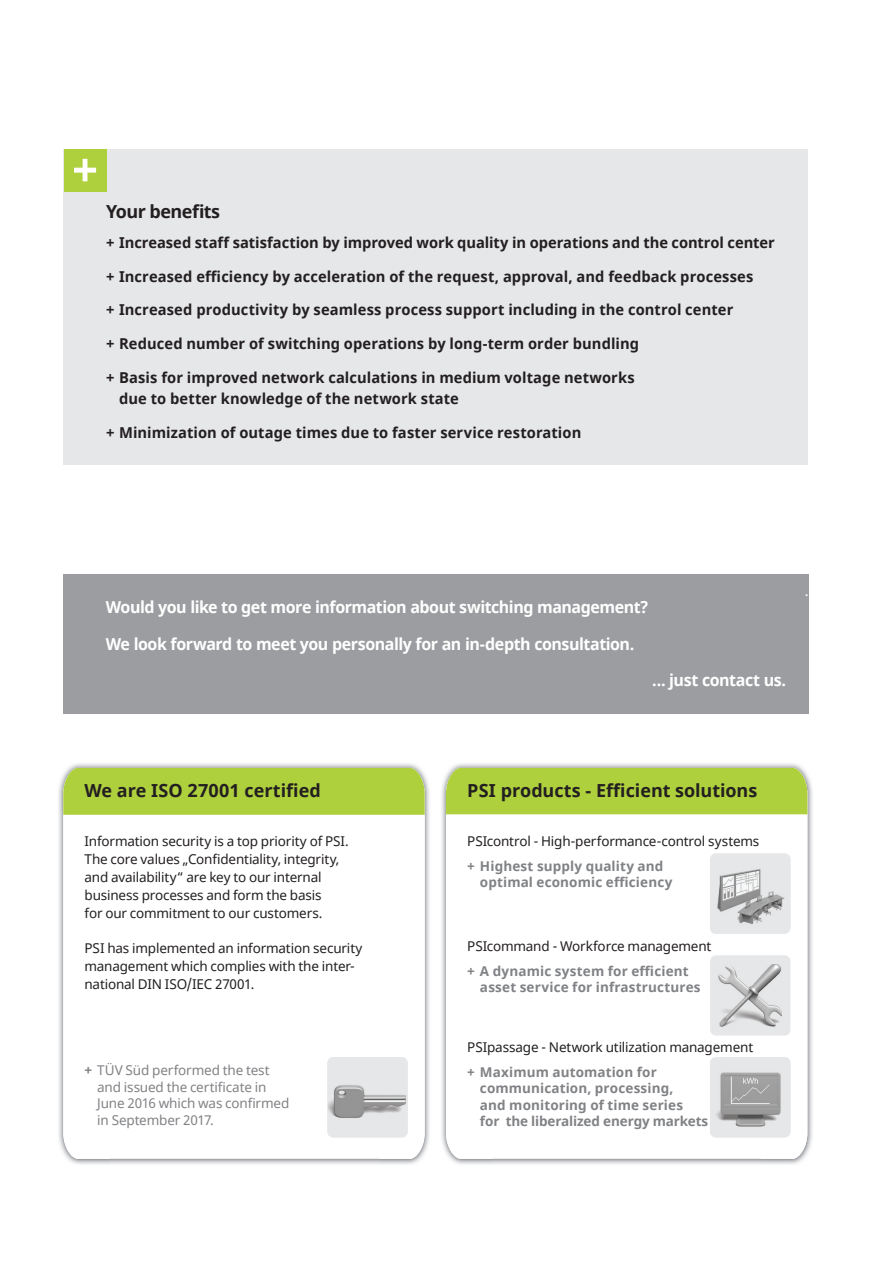
<style>
.page{position:relative;width:893px;height:1263px;background:#fff}
.page>*{position:absolute;margin:0;border:0;box-sizing:border-box;transform-origin:0 0}
.t1{font:700 18px "Noto Sans";letter-spacing:-.005em;color:#231f20}
.t2{font:700 18px "Noto Sans";letter-spacing:-.03em;color:#231f20}
.t3{font:700 16.5px "Noto Sans";letter-spacing:-.03em;color:#fff}
.t4{font:700 15px/21px "Noto Sans";letter-spacing:.005em;color:#231f20}
.t5{font:13.5px/18px "Noto Sans";letter-spacing:-.01em;color:#231f20}
.t6{font:700 13.5px/16.5px "Noto Sans";letter-spacing:.01em;color:#808285}
.t7{font:13.5px/16.5px "Noto Sans";letter-spacing:-.01em;color:#808285}
.t8{font:700 11.25px "Noto Sans";color:#fff}
.s1{font-weight:700}
</style>
<div class="page">
<img style="left:58px;top:763px;width:372px;height:49px">
<img style="left:58px;top:812px;width:52px;height:352px">
<img style="left:378px;top:812px;width:52px;height:352px">
<svg style="left:63px;top:815px;width:362px;height:344px"></svg>
<div style="left:63px;top:768px;width:362px;height:47px;background:#aed03d"></div>
<img style="left:327px;top:1057px;width:81px;height:80px">
<img style="left:441px;top:763px;width:372px;height:49px">
<img style="left:441px;top:812px;width:52px;height:352px">
<img style="left:761px;top:812px;width:52px;height:352px">
<svg style="left:446px;top:814px;width:361px;height:345px"></svg>
<div style="left:446px;top:768px;width:361px;height:46px;background:#aed03d"></div>
<img style="left:710px;top:853px;width:80px;height:81px">
<div style="left:710px;top:955px;width:80px;height:80px;background:#e6e7e9;border-radius:6px"></div>
<img style="left:719px;top:964px;width:63px;height:63px">
<img style="left:710px;top:1057px;width:80px;height:80px">
<div style="left:63px;top:574px;width:745px;height:140px;background:#9b9da0"></div>
<div style="left:64px;top:149px;width:744px;height:316px;background:#e6e7e9"></div>
<div style="left:64px;top:149px;width:42px;height:42px;background:#aed03d"></div>
<svg style="left:74px;top:159px;width:22px;height:22px"></svg>
<p class="t2" style="left:106px;top:199px;width:115px">Your benefits</p>
<p class="t4" style="left:106px;top:231px;width:670px">+ Increased staff satisfaction by improved work quality in operations and the control center</p>
<p class="t4" style="left:106px;top:265px;width:649px">+ Increased efficiency by acceleration of the request, approval, and feedback processes</p>
<p class="t4" style="left:106px;top:299px;width:629px">+ Increased productivity by seamless process support including in the control center</p>
<p class="t4" style="left:106px;top:333px;width:534px">+ Reduced number of switching operations by long-term order bundling</p>
<p class="t4" style="left:119px;top:366px;width:517px;text-indent:-13px">+ Basis for improved network calculations in medium voltage networks due to better knowledge of the network state</p>
<p class="t4" style="left:106px;top:421px;width:477px">+ Minimization of outage times due to faster service restoration</p>
<p class="t3" style="left:106px;top:596px;width:544px">Would you like to get more information about switching management?</p>
<p class="t3" style="left:106px;top:632px;width:530px">We look forward to meet you personally for an in-depth consultation.</p>
<p class="t3" style="left:652px;top:669px;width:135px">... just contact us.</p>
<p class="t8" style="left:805px;top:584px;width:5px">.</p>
<p class="t1" style="left:85px;top:778px;width:238px">We are ISO 27001 certified</p>
<p class="t5" style="left:85px;top:832px;width:266px">Information security is a top priority of PSI.<br>The core values „Confidentiality, integrity, and availability“ are key to our internal business processes and form the basis<br>for our commitment to our customers.</p>
<p class="t5" style="left:85px;top:939px;width:279px">PSI has implemented an information security management which complies with the inter&shy;national DIN ISO/IEC 27001.</p>
<p class="t7" style="left:97px;top:1062px;width:194px;text-indent:-13px"><span class="s1">+</span> TÜV Süd performed the test and issued the certificate in<br>June 2016 which was confirmed in September 2017.</p>
<p class="t1" style="left:467px;top:778px;width:292px">PSI products - Efficient solutions</p>
<p class="t5" style="left:467px;top:832px;width:294px">PSIcontrol - High-performance-control systems</p>
<p class="t6" style="left:480px;top:857px;width:194px;text-indent:-13px">+ Highest supply quality and optimal economic efficiency</p>
<p class="t5" style="left:467px;top:937px;width:246px">PSIcommand - Workforce management</p>
<p class="t6" style="left:480px;top:962px;width:222px;text-indent:-13px">+ A dynamic system for efficient asset service for infrastructures</p>
<p class="t5" style="left:467px;top:1038px;width:287px">PSIpassage - Network utilization management</p>
<p class="t6" style="left:480px;top:1063px;width:230px;text-indent:-13px">+ Maximum automation for communication, processing,<br>and monitoring of time series<br>for the liberalized energy markets</p>
</div>
